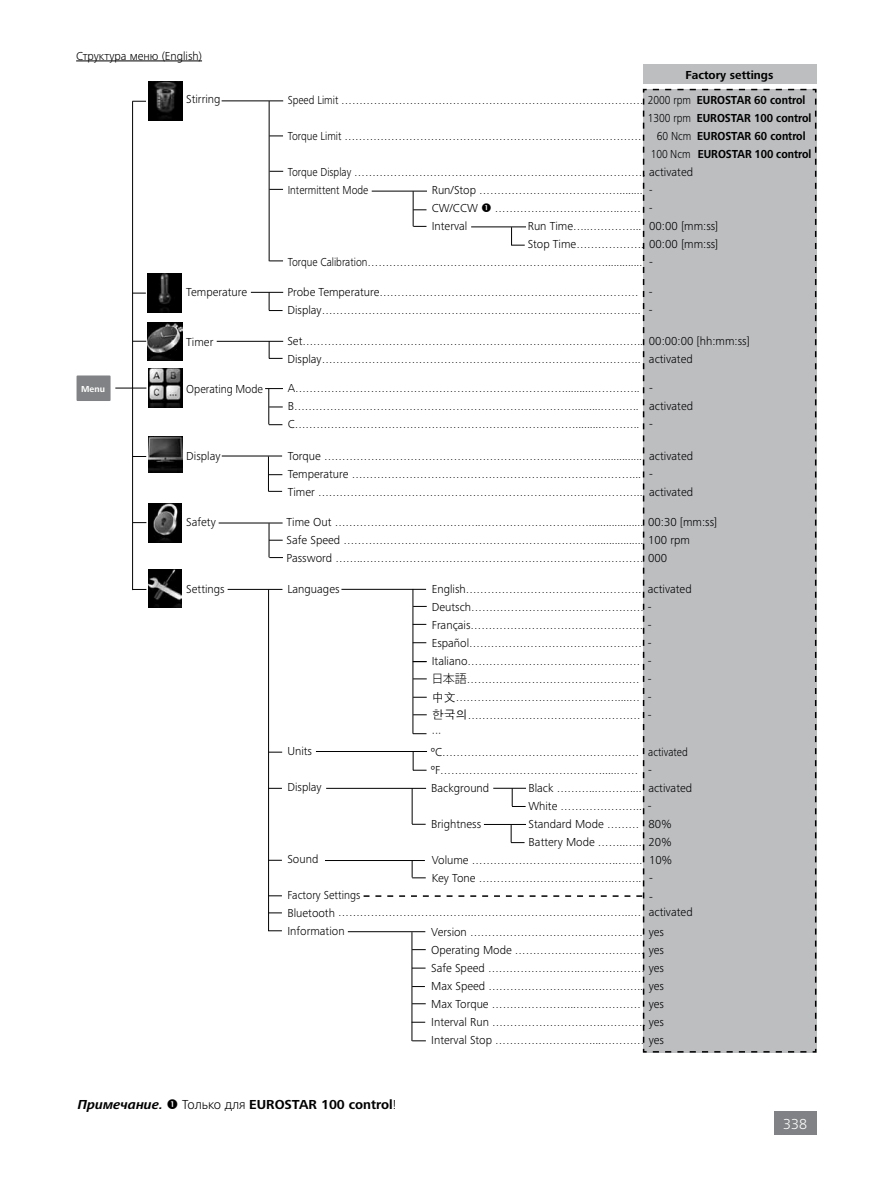
<style>
.page{position:relative;width:893px;height:1187px;background:#fff}
.page>*{position:absolute;margin:0;border:0;box-sizing:border-box;transform-origin:0 0}
.t1{font:300 15px "Frutiger Next IKA";color:#fff}
.t2{font:700 13.5px "Frutiger Next IKA";color:#000}
.t3{font:italic 700 13.5px "Frutiger Next IKA";color:#000}
.t4{font:300 12px/18px "Frutiger Next IKA";color:#000}
.t5{font:300 12px "Frutiger Next IKA";color:#000;scale:.9 1}
.t6{font:700 12px "Frutiger Next IKA";color:#000;scale:.9 1}
.t7{font:300 12px/16.8px "Frutiger Next IKA";color:#000;scale:.95 1}
.t8{font:700 12px "Frutiger Next IKA";color:#000}
.t9{font:300 12px "Frutiger Next IKA";color:#000;scale:.96 1}
.t10{font:700 9px "Frutiger Next IKA";color:#fff}
.s1{font-weight:700}
.s2{font-weight:300}
.s3{font-family:"Koz Go Pro"}
.s4{font-family:"H Yg 2 gj";font-weight:400}
.s5{font-family:"Dotum Che";font-weight:400}
</style>
<div class="page">
<div style="left:774px;top:1111px;width:42px;height:23px;background:#808285"></div>
<hr style="left:76px;top:61px;width:126px;height:1px;background:#000">
<div style="left:642px;top:88px;width:175px;height:965px;background:#bcbec0"></div>
<img style="left:148px;top:82px;width:34px;height:38px">
<img style="left:148px;top:569px;width:34px;height:39px">
<img style="left:148px;top:503px;width:34px;height:39px">
<img style="left:148px;top:436px;width:34px;height:36px">
<img style="left:148px;top:369px;width:35px;height:38px">
<img style="left:148px;top:322px;width:34px;height:39px">
<img style="left:148px;top:274px;width:34px;height:38px">
<hr style="left:251px;top:292px;width:32px;height:1px;background:#000">
<svg style="left:269px;top:292px;width:14px;height:19px"></svg>
<hr style="left:217px;top:341px;width:66px;height:1px;background:#000">
<svg style="left:269px;top:341px;width:14px;height:18px"></svg>
<hr style="left:269px;top:388px;width:1px;height:36px;background:#000">
<svg style="left:265px;top:388px;width:18px;height:1px"></svg>
<svg style="left:269px;top:406px;width:14px;height:1px"></svg>
<svg style="left:269px;top:424px;width:13px;height:1px"></svg>
<hr style="left:132px;top:101px;width:1px;height:489px;background:#000">
<svg style="left:132px;top:101px;width:14px;height:1px"></svg>
<svg style="left:132px;top:293px;width:14px;height:1px"></svg>
<svg style="left:133px;top:341px;width:13px;height:1px"></svg>
<svg style="left:133px;top:456px;width:13px;height:1px"></svg>
<svg style="left:133px;top:522px;width:13px;height:1px"></svg>
<svg style="left:133px;top:589px;width:13px;height:1px"></svg>
<hr style="left:115px;top:388px;width:31px;height:1px;background:#000">
<hr style="left:268px;top:456px;width:1px;height:35px;background:#000">
<hr style="left:222px;top:455px;width:60px;height:1px;background:#000">
<svg style="left:269px;top:474px;width:13px;height:1px"></svg>
<svg style="left:268px;top:491px;width:14px;height:1px"></svg>
<hr style="left:269px;top:523px;width:1px;height:34px;background:#000">
<hr style="left:219px;top:522px;width:64px;height:1px;background:#000">
<svg style="left:269px;top:557px;width:14px;height:1px"></svg>
<svg style="left:269px;top:540px;width:14px;height:1px"></svg>
<hr style="left:316px;top:751px;width:111px;height:1px;background:#000">
<hr style="left:326px;top:788px;width:100px;height:1px;background:#000">
<hr style="left:325px;top:860px;width:100px;height:1px;background:#000">
<hr style="left:348px;top:931px;width:77px;height:1px;background:#000">
<hr style="left:268px;top:589px;width:1px;height:342px;background:#000">
<hr style="left:228px;top:589px;width:54px;height:1px;background:#000">
<svg style="left:269px;top:751px;width:13px;height:1px"></svg>
<svg style="left:269px;top:788px;width:13px;height:1px"></svg>
<svg style="left:269px;top:860px;width:13px;height:1px"></svg>
<svg style="left:269px;top:895px;width:13px;height:1px"></svg>
<svg style="left:269px;top:912px;width:13px;height:1px"></svg>
<svg style="left:269px;top:930px;width:13px;height:1px"></svg>
<div style="left:643px;top:65px;width:173px;height:19px;background:#bcbec0"></div>
<hr style="left:222px;top:101px;width:61px;height:1px;background:#000">
<svg style="left:270px;top:136px;width:13px;height:1px"></svg>
<svg style="left:270px;top:189px;width:13px;height:1px"></svg>
<svg style="left:270px;top:260px;width:13px;height:1px"></svg>
<hr style="left:269px;top:101px;width:1px;height:160px;background:#000">
<svg style="left:270px;top:171px;width:13px;height:1px"></svg>
<div style="left:77px;top:375px;width:34px;height:26px;background:#808285"></div>
<hr style="left:341px;top:589px;width:85px;height:1px;background:#000">
<svg style="left:364px;top:99px;width:280px;height:946px"></svg>
<p class="t4" style="left:76px;top:47px;width:127px">Структура меню (English)</p>
<p class="t4" style="left:186px;top:90px;width:36px">Stirring</p>
<p class="t5" style="left:288px;top:93px;width:577px">Speed Limit ………………………………………………………………………… 2000 rpm <span class="s1">EUROSTAR 60 control</span></p>
<p class="t6" style="left:648px;top:111px;width:183px"><span class="s2">1300 rpm</span> EUROSTAR 100 control</p>
<p class="t5" style="left:288px;top:129px;width:395px">Torque Limit ……………………………………………………………..…………</p>
<p class="t6" style="left:657px;top:129px;width:167px"><span class="s2">60 Ncm</span> EUROSTAR 60 control</p>
<p class="t6" style="left:651px;top:147px;width:180px"><span class="s2">100 Ncm</span> EUROSTAR 100 control</p>
<p class="t5" style="left:288px;top:165px;width:452px">Torque Display ……………………………………………………………………… activated</p>
<p class="t5" style="left:288px;top:183px;width:91px">Intermittent Mode</p>
<p class="t4" style="left:432px;top:181px;width:222px">Run/Stop …………………………………........ -<br>CW/CCW</p>
<p class="t8" style="left:686px;top:68px;width:89px">Factory settings</p>
<p class="t5" style="left:495px;top:201px;width:177px">……………………………..…… -</p>
<p class="t10" style="left:81px;top:383px;width:25px">Menu</p>
<p class="t4" style="left:432px;top:217px;width:37px">Interval</p>
<p class="t4" style="left:528px;top:217px;width:192px">Run Time…..…………... 00:00 [mm:ss]</p>
<p class="t4" style="left:528px;top:235px;width:192px">Stop Time………………. 00:00 [mm:ss]</p>
<p class="t5" style="left:288px;top:255px;width:407px">Torque Calibration…………………………………………………………............. -</p>
<p class="t4" style="left:186px;top:283px;width:62px">Temperature</p>
<p class="t4" style="left:287px;top:283px;width:367px">Probe Temperature……………………………………………………………… -<br>Display…………………………………………………………………………….. -</p>
<p class="t4" style="left:186px;top:332px;width:29px">Timer</p>
<p class="t4" style="left:287px;top:331px;width:464px">Set………………………………………………………………………………….. 00:00:00 [hh:mm:ss]<br>Display…………………………………………………………………………….. activated</p>
<p class="t9" style="left:186px;top:381px;width:81px">Operating Mode</p>
<p class="t4" style="left:288px;top:379px;width:407px">A………………………………………………………………….........………….. -<br>B…………………………………………………………………….........……….. activated<br>C…………………………………………………………………….........……….. -</p>
<p class="t4" style="left:186px;top:447px;width:36px">Display</p>
<p class="t4" style="left:288px;top:446px;width:407px">Torque ……………………………………………………………………............. activated<br>Temperature ……………………………………………………………………... -<br>Timer …………………………………………………………………..………….. activated</p>
<p class="t4" style="left:186px;top:513px;width:31px">Safety</p>
<p class="t4" style="left:287px;top:512px;width:432px">Time Out …………………………………..…………………………................... 00:30 [mm:ss]<br>Safe Speed …………………………..…………………………………................ 100 rpm<br>Password ……..…………………………………………………………………… 000</p>
<p class="t4" style="left:186px;top:580px;width:40px">Settings</p>
<p class="t4" style="left:287px;top:580px;width:54px">Languages</p>
<p class="t4" style="left:431px;top:580px;width:262px">English…………………………………………. activated<br>Deutsch………………………………………… -<br>Français………………………………………… -<br>Español………………………………………… -<br>Italiano………………………………………… -<br><span class="s3">日本語</span>………………………………………… -<br><span class="s4">中文</span>………………………………………....… - <span class="s5">한국의</span>………………………………………… -<br>···</p>
<p class="t4" style="left:287px;top:742px;width:26px">Units</p>
<p class="t4" style="left:287px;top:778px;width:36px">Display</p>
<p class="t4" style="left:431px;top:742px;width:259px">ºC………………………………………….…… activated ºF……………………………………….....…… -</p>
<p class="t4" style="left:431px;top:779px;width:60px">Background</p>
<p class="t4" style="left:431px;top:815px;width:51px">Brightness</p>
<p class="t4" style="left:528px;top:779px;width:165px">Black ………...……….... activated<br>White ………………….. -<br>Standard Mode ……… 80%<br>Battery Mode ……..….. 20%</p>
<p class="t4" style="left:287px;top:850px;width:32px">Sound</p>
<p class="t7" style="left:287px;top:886px;width:428px">Factory Settings<br>Bluetooth ………………………………..……………………………………..… activated</p>
<p class="t4" style="left:287px;top:922px;width:59px">Information</p>
<p class="t4" style="left:431px;top:923px;width:234px;text-align:justify">Version ………………………………………… yes Operating Mode ……………………………… yes Safe Speed ……………………..……………… yes Max Speed ………………………..….……….. yes Max Torque …………………...……………… yes Interval Run ………………………….………… yes Interval Stop ………………………...………… yes</p>
<p class="t4" style="left:432px;top:850px;width:242px">Volume …………………………………..……. 10%<br>Key Tone ………………………………..…….. -</p>
<p class="t3" style="left:78px;top:1096px;width:87px">Примечание.</p>
<p class="t2" style="left:182px;top:1096px;width:216px"><span class="s2">Только для</span> EUROSTAR 100 control<span class="s2">!</span></p>
<p class="t1" style="left:783px;top:1114px;width:25px">338</p>
</div>
